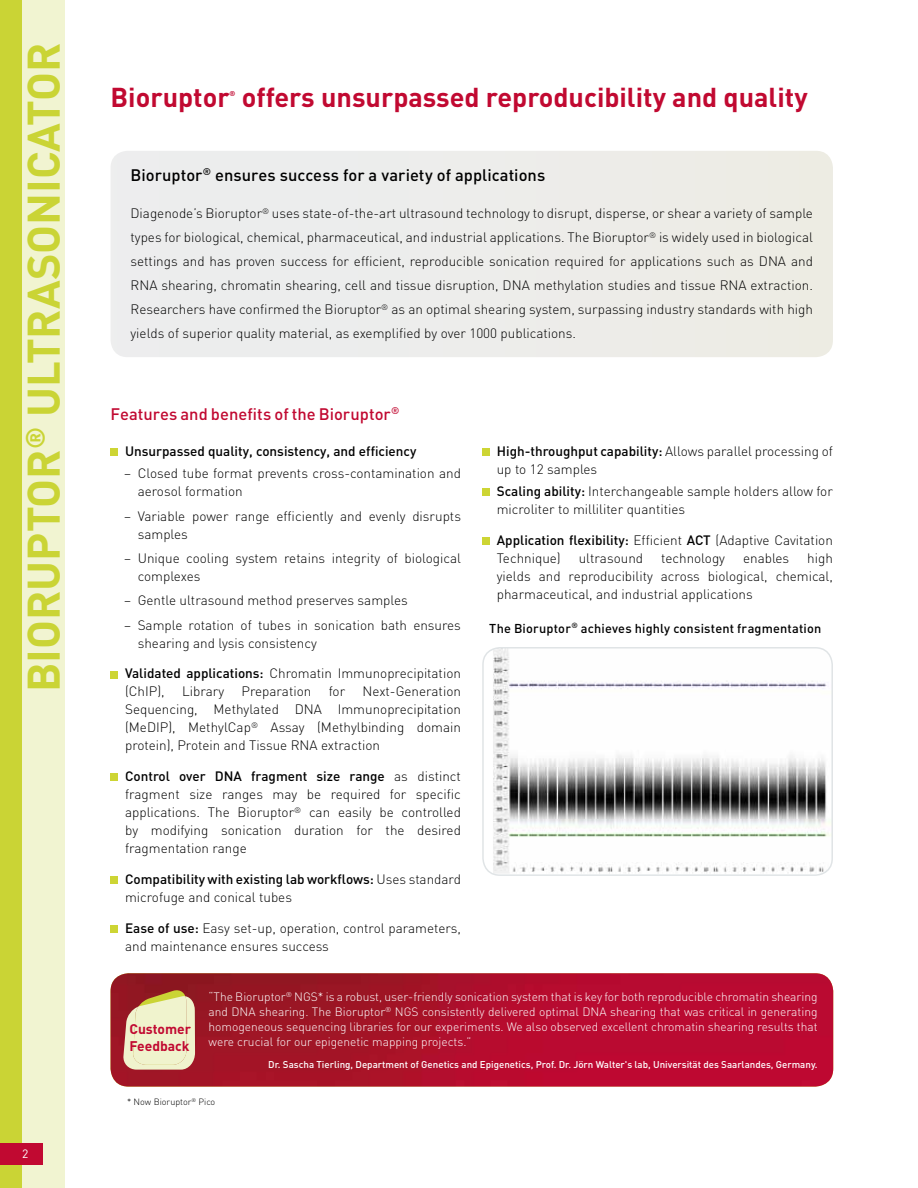
<style>
.page{position:relative;width:918px;height:1188px;background:#fff}
.page>*{position:absolute;margin:0;border:0;box-sizing:border-box;transform-origin:0 0}
.t1{font:700 45px "DIN";color:#cad435}
.t2{font:700 27px "DIN";color:#c10931}
.t3{font:500 16.5px "DIN";color:#000}
.t4{font:500 16.5px "DIN";color:#c10931}
.t5{font:700 13.8px/16.6px "DIN";letter-spacing:-.005em;color:#c10931}
.t6{font:300 13.5px/18px "DIN";color:#000}
.t7{font:500 13.5px/18px "DIN";color:#000}
.t8{font:500 12.75px "DIN";letter-spacing:.015em;color:#000}
.t9{font:300 12px/15px "DIN";color:#fff;text-align:justify}
.t10{font:12px "DIN";color:#fff}
.t11{font:500 9.75px "DIN";color:#fff}
.t12{font:300 9px "DIN";color:#000}
.t13{font:700 7.05px "DIN";color:#c10931}
.s1{font-weight:500}
.s2{font-weight:300}
</style>
<div class="page">
<div style="left:18px;top:0;width:47px;height:1188px;background:#f1f4d1"></div>
<div style="left:0;top:0;width:21px;height:1188px;background:#cad435"></div>
<div style="left:0;top:1144px;width:43px;height:21px;background:#c10931"></div>
<div style="left:482px;top:448px;width:8px;height:8px;background:#cdd534"></div>
<div style="left:482px;top:489px;width:8px;height:7px;background:#cdd534"></div>
<div style="left:482px;top:537px;width:8px;height:8px;background:#cdd534"></div>
<div style="left:111px;top:448px;width:7px;height:8px;background:#cdd534"></div>
<div style="left:111px;top:671px;width:7px;height:7px;background:#cdd534"></div>
<div style="left:111px;top:774px;width:7px;height:7px;background:#cdd534"></div>
<div style="left:111px;top:876px;width:7px;height:8px;background:#cdd534"></div>
<div style="left:111px;top:925px;width:7px;height:8px;background:#cdd534"></div>
<img style="left:493px;top:648px;width:338px;height:226px">
<div style="left:482px;top:647px;width:351px;height:229px;border:1px solid #e0e4e6;border-radius:17px"></div>
<div style="left:111px;top:151px;width:722px;height:206px;background:#ededeb"></div>
<img style="left:111px;top:973px;width:722px;height:114px">
<svg style="left:123px;top:989px;width:72px;height:81px"></svg>
<h1 class="t1" style="left:14px;top:692px;width:649px;rotate:-90deg">BIORUPTOR<sup>®</sup> Ultrasonicator</h1>
<p class="t10" style="left:22px;top:1146px;width:8px">2</p>
<h2 class="t2" style="left:111px;top:80px;width:121px">Bioruptor</h2>
<p class="t13" style="left:230px;top:89px;width:7px">®</p>
<h2 class="t2" style="left:242px;top:80px;width:567px">offers unsurpassed reproducibility and quality</h2>
<p class="t3" style="left:131px;top:164px;width:416px">Bioruptor<sup>®</sup> ensures success for a variety of applications</p>
<p class="t6" style="left:131px;top:201px;width:684px;line-height:24px;text-align:justify">Diagenode’s Bioruptor<sup>®</sup> uses state-of-the-art ultrasound technology to disrupt, disperse, or shear a variety of sample types for biological, chemical, pharmaceutical, and industrial applications. The Bioruptor<sup>®</sup> is widely used in biological settings and has proven success for efficient, reproducible sonication required for applications such as DNA and RNA shearing, chromatin shearing, cell and tissue disruption, DNA methylation studies and tissue RNA extraction.<br>Researchers have confirmed the Bioruptor<sup>®</sup> as an optimal shearing system, surpassing industry standards with high yields of superior quality material, as exemplified by over 1000 publications.</p>
<p class="t4" style="left:111px;top:403px;width:290px">Features and benefits of the Bioruptor<sup>®</sup></p>
<p class="t7" style="left:125px;top:442px;width:293px">Unsurpassed quality, consistency, and efficiency</p>
<p class="t6" style="left:138px;top:464px;width:325px;text-indent:-14px">– Closed tube format prevents cross-contamination and aerosol formation</p>
<p class="t6" style="left:138px;top:507px;width:325px;text-indent:-14px">– Variable power range efficiently and evenly disrupts samples</p>
<p class="t6" style="left:138px;top:549px;width:325px;text-indent:-14px">– Unique cooling system retains integrity of biological complexes</p>
<p class="t6" style="left:124px;top:591px;width:285px">– Gentle ultrasound method preserves samples</p>
<p class="t6" style="left:138px;top:616px;width:325px;text-indent:-14px">– Sample rotation of tubes in sonication bath ensures shearing and lysis consistency</p>
<p class="t6" style="left:125px;top:665px;width:337px"><span class="s1">Validated applications:</span> Chromatin Immunoprecipitation (ChIP),</p>
<p class="t6" style="left:125px;top:682px;width:337px;text-align:justify;text-indent:238px">Next-Generation Sequencing, Methylated DNA Immunoprecipitation (MeDIP), MethylCap<sup>®</sup> Assay (Methylbinding domain protein), Protein and Tissue RNA extraction</p>
<p class="t6" style="left:125px;top:767px;width:337px;text-align:justify"><span class="s1">Control over DNA fragment size range</span> as distinct fragment size ranges may be required for specific applications. The Bioruptor<sup>®</sup> can easily be controlled by modifying sonication duration for the desired fragmentation range</p>
<p class="t7" style="left:125px;top:870px;width:337px">Compatibility with existing lab workflows: <span class="s2">Uses standard microfuge and conical tubes</span></p>
<p class="t6" style="left:125px;top:919px;width:337px"><span class="s1">Ease of use:</span> Easy set-up, operation, control parameters, and maintenance ensures success</p>
<p class="t6" style="left:182px;top:682px;width:44px">Library</p>
<p class="t6" style="left:242px;top:682px;width:71px">Preparation</p>
<p class="t6" style="left:329px;top:682px;width:18px">for</p>
<p class="t6" style="left:497px;top:442px;width:338px"><span class="s1">High-throughput capability:</span> Allows parallel processing of up to 12 samples</p>
<p class="t6" style="left:497px;top:482px;width:338px"><span class="s1">Scaling ability:</span> Interchangeable sample holders allow for microliter to milliliter quantities</p>
<p class="t6" style="left:497px;top:531px;width:338px"><span class="s1">Application flexibility:</span> Efficient <span class="s1">ACT</span> (Adaptive Cavitation<br>Technique)</p>
<p class="t6" style="left:497px;top:549px;width:338px;text-align:justify;text-indent:310px">high yields and reproducibility across biological, chemical, pharmaceutical, and industrial applications</p>
<p class="t6" style="left:579px;top:549px;width:66px">ultrasound</p>
<p class="t6" style="left:661px;top:549px;width:65px">technology</p>
<p class="t6" style="left:743px;top:549px;width:48px">enables</p>
<p class="t8" style="left:489px;top:620px;width:334px">The Bioruptor<sup>®</sup> achieves highly consistent fragmentation</p>
<p class="t5" style="left:129px;top:1020px;width:63px">customer<br>Feedback</p>
<p class="t9" style="left:209px;top:990px;width:611px">“The Bioruptor<sup>®</sup> NGS* is a robust, user-friendly sonication system that is key for both reproducible chromatin shearing and DNA shearing. The Bioruptor<sup>®</sup> NGS consistently delivered optimal DNA shearing that was critical in generating homogeneous sequencing libraries for our experiments. We also observed excellent chromatin shearing results that were crucial for our epigenetic mapping projects.”</p>
<p class="t11" style="left:268px;top:1058px;width:551px">Dr. Sascha Tierling, Department of Genetics and Epigenetics, Prof. Dr. Jörn Walter's lab, Universität des Saarlandes, Germany.</p>
<p class="t12" style="left:127px;top:1096px;width:90px">* Now Bioruptor<sup>®</sup> Pico</p>
</div>
